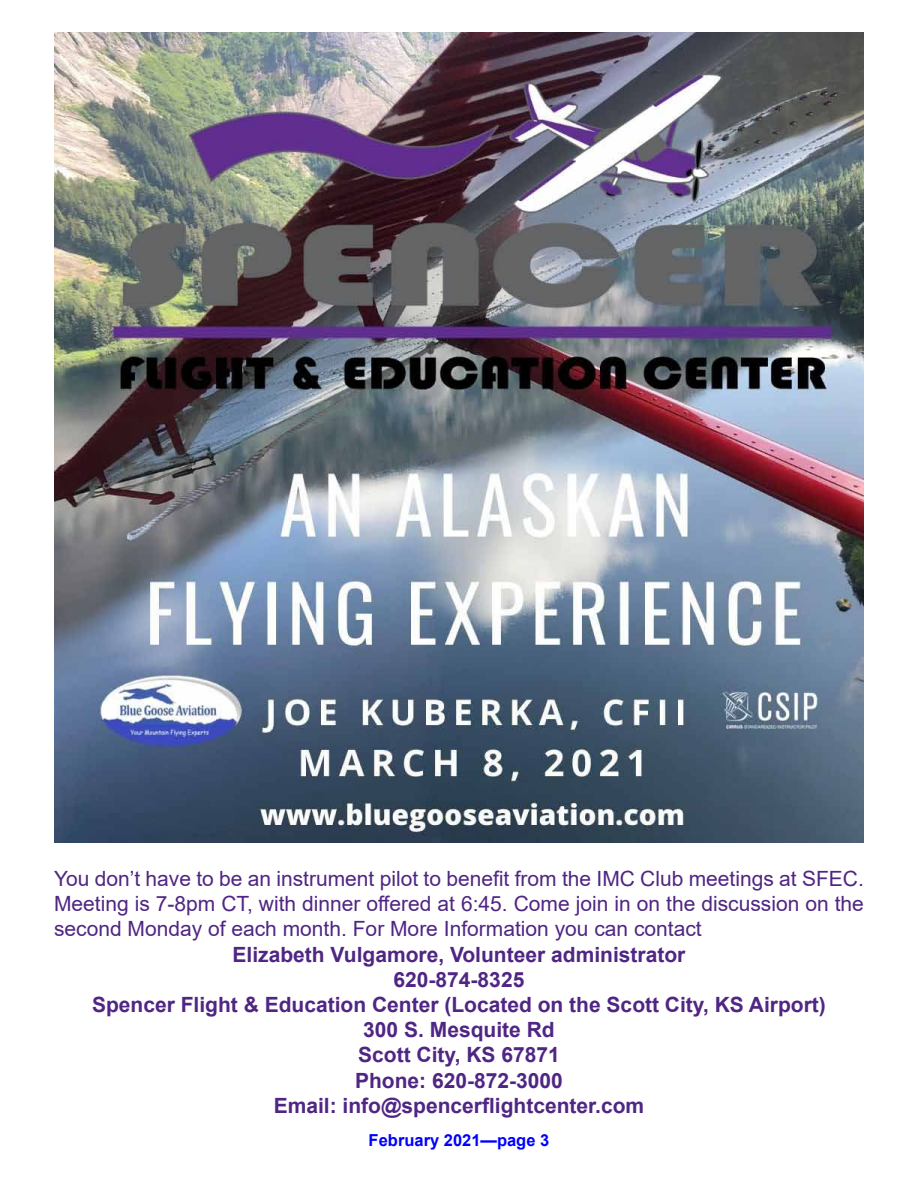
<style>
.page{position:relative;width:918px;height:1188px;background:#fff}
.page>*{position:absolute;margin:0;border:0;box-sizing:border-box;transform-origin:0 0}
.t1{font:700 21px/25.2px "Arial";color:#4f2683;text-align:center}
.t2{font:21px/25.2px "Arial";color:#4f2683;text-align:justify}
.t3{font:700 16.5px "Arial";color:#00f}
</style>
<div class="page">
<img style="left:54px;top:32px;width:810px;height:810px">
<p class="t2" style="left:54px;top:866px;width:811px">You don’t have to be an instrument pilot to benefit from the IMC Club meetings at SFEC.<br>Meeting is 7-8pm CT, with dinner offered at 6:45. Come join in on the discussion on the second Monday of each month. For More Information you can contact</p>
<p class="t1" style="left:92px;top:942px;width:735px">Elizabeth Vulgamore, Volunteer administrator<br>620-874-8325<br>Spencer Flight &amp; Education Center (Located on the Scott City, KS Airport)<br>300 S. Mesquite Rd<br>Scott City, KS 67871<br>Phone: 620-872-3000<br>Email: info@spencerflightcenter.com</p>
<p class="t3" style="left:369px;top:1129px;width:182px">February 2021—page 3</p>
</div>
